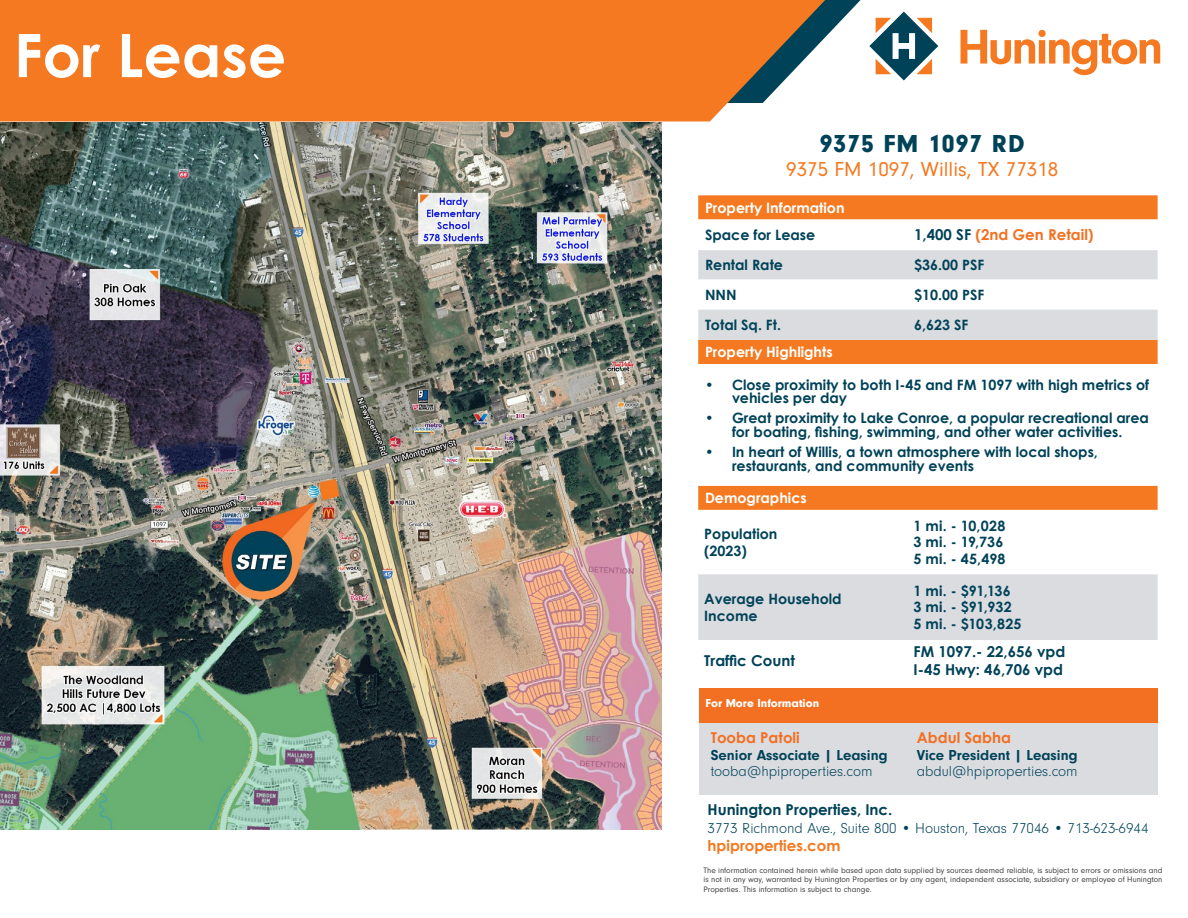
<style>
.page{position:relative;width:1188px;height:918px;background:#fff}
.page>*{position:absolute;margin:0;border:0;box-sizing:border-box;transform-origin:0 0}
.t1{font:700 60px "Century Gothic";color:#fff}
.t2{font:900 25.5px "Neuzeit Gro";letter-spacing:.04em;color:#004258}
.t3{font:21px "Neuzeit Gro";color:#f47820}
.t4{font:300 15px "Neuzeit Gro";color:#004258}
.t5{font:700 15px/18px "Century Gothic";color:#004258}
.t6{font:700 15px "Neuzeit Gro";color:#004258}
.t7{font:700 15px "Century Gothic";color:#f36f21}
.t8{font:700 15px "Century Gothic";color:#f27021}
.t9{font:700 15px "Century Gothic";color:#f47920}
.t10{font:700 14.25px/13.5px "Century Gothic";color:#004258}
.t11{font:700 14.25px "Century Gothic";color:#fff}
.t12{font:700 14.25px/16.5px "Century Gothic";letter-spacing:.02em;color:#004258}
.t13{font:900 12px "Neuzeit Gro";color:#fff}
.t14{font:8.25px/9.9px "Neuzeit Gro";color:#000;text-align:justify}
.s1{color:#004259}
</style>
<div class="page">
<svg style="left:825px;top:0;width:36px;height:38px"></svg>
<div style="left:0;top:0;width:825px;height:122px;background:#f47920"></div>
<div style="left:699px;top:701px;width:459px;height:94px;background:#dadce0"></div>
<div style="left:699px;top:688px;width:459px;height:35px;background:#f36f21"></div>
<svg style="left:869px;top:12px;width:69px;height:69px"></svg>
<svg style="left:961px;top:30px;width:199px;height:45px"></svg>
<svg style="left:698px;top:195px;width:460px;height:25px;background:#f47e29"></svg>
<svg style="left:698px;top:250px;width:460px;height:114px;fill:#dfdce0"></svg>
<svg style="left:698px;top:485px;width:460px;height:155px"></svg>
<img style="left:0;top:123px;width:662px;height:706px">
<h1 class="t1" style="left:14px;top:10px;width:274px">For Lease</h1>
<h1 class="t1" style="left:51px;top:35px;width:274px">For Lease</h1>
<h2 class="t2" style="left:820px;top:129px;width:207px">9375 FM 1097 RD</h2>
<h3 class="t3" style="left:786px;top:157px;width:274px">9375 FM 1097, Willis, TX 77318</h3>
<p class="t11" style="left:705px;top:197px;width:141px">Property Information</p>
<p class="t10" style="left:705px;top:228px;width:112px">Space for Lease</p>
<p class="t8" style="left:914px;top:224px;width:181px"><span class="s1">1,400 SF</span> (2nd Gen Retail)</p>
<p class="t10" style="left:705px;top:258px;width:80px">Rental Rate</p>
<p class="t10" style="left:914px;top:258px;width:72px">$36.00 PSF</p>
<p class="t10" style="left:705px;top:287px;width:33px">NNN</p>
<p class="t10" style="left:914px;top:287px;width:72px">$10.00 PSF</p>
<p class="t10" style="left:705px;top:318px;width:78px">Total Sq. Ft.</p>
<p class="t10" style="left:914px;top:318px;width:56px">6,623 SF</p>
<p class="t11" style="left:705px;top:341px;width:129px">Property Highlights</p>
<p class="t10" style="left:732px;top:377px;width:419px;text-indent:-27px">• Close proximity to both I-45 and FM 1097 with high metrics of vehicles per day</p>
<p class="t10" style="left:705px;top:411px;width:445px;text-align:center">• Great proximity to Lake Conroe, a popular recreational area for boating, fishing, swimming, and other water activities.</p>
<p class="t10" style="left:732px;top:445px;width:367px;text-indent:-27px">• In heart of Willis, a town atmosphere with local shops, restaurants, and community events</p>
<p class="t11" style="left:705px;top:487px;width:103px">Demographics</p>
<p class="t10" style="left:704px;top:524px;width:75px;line-height:17.1px">Population (2023)</p>
<p class="t12" style="left:913px;top:517px;width:93px">1 mi. - 10,028<br>3 mi. - 19,736<br>5 mi. - 45,498</p>
<p class="t10" style="left:704px;top:590px;width:139px;line-height:17.1px">Average Household<br>Income</p>
<p class="t10" style="left:913px;top:582px;width:110px;line-height:16.5px">1 mi. - $91,136<br>3 mi. - $91,932<br>5 mi. - $103,825</p>
<p class="t5" style="left:704px;top:651px;width:92px">Traffic Count</p>
<p class="t5" style="left:914px;top:642px;width:153px">FM 1097.- 22,656 vpd<br>I-45 Hwy: 46,706 vpd</p>
<p class="t13" style="left:705px;top:696px;width:115px">For More Information</p>
<p class="t7" style="left:711px;top:726px;width:91px">Tooba Patoli</p>
<p class="t6" style="left:711px;top:746px;width:178px">Senior Associate | Leasing</p>
<p class="t4" style="left:711px;top:763px;width:163px">tooba@hpiproperties.com</p>
<p class="t13" style="left:705px;top:699px;width:115px">For More Information</p>
<p class="t7" style="left:917px;top:726px;width:96px">Abdul Sabha</p>
<p class="t6" style="left:917px;top:746px;width:162px">Vice President | Leasing</p>
<p class="t4" style="left:917px;top:763px;width:162px">abdul@hpiproperties.com</p>
<p class="t5" style="left:708px;top:800px;width:186px">Hunington Properties, Inc.</p>
<p class="t4" style="left:708px;top:821px;width:442px">3773 Richmond Ave., Suite 800 • Houston, Texas 77046 • 713-623-6944</p>
<p class="t9" style="left:708px;top:835px;width:134px">hpiproperties.com</p>
<p class="t14" style="left:704px;top:865px;width:461px">The information contained herein while based upon data supplied by sources deemed reliable, is subject to errors or omissions and is not in any way, warranted by Hunington Properties or by any agent, independent associate, subsidiary or employee of Hunington Properties. This information is subject to change.</p>
</div>
